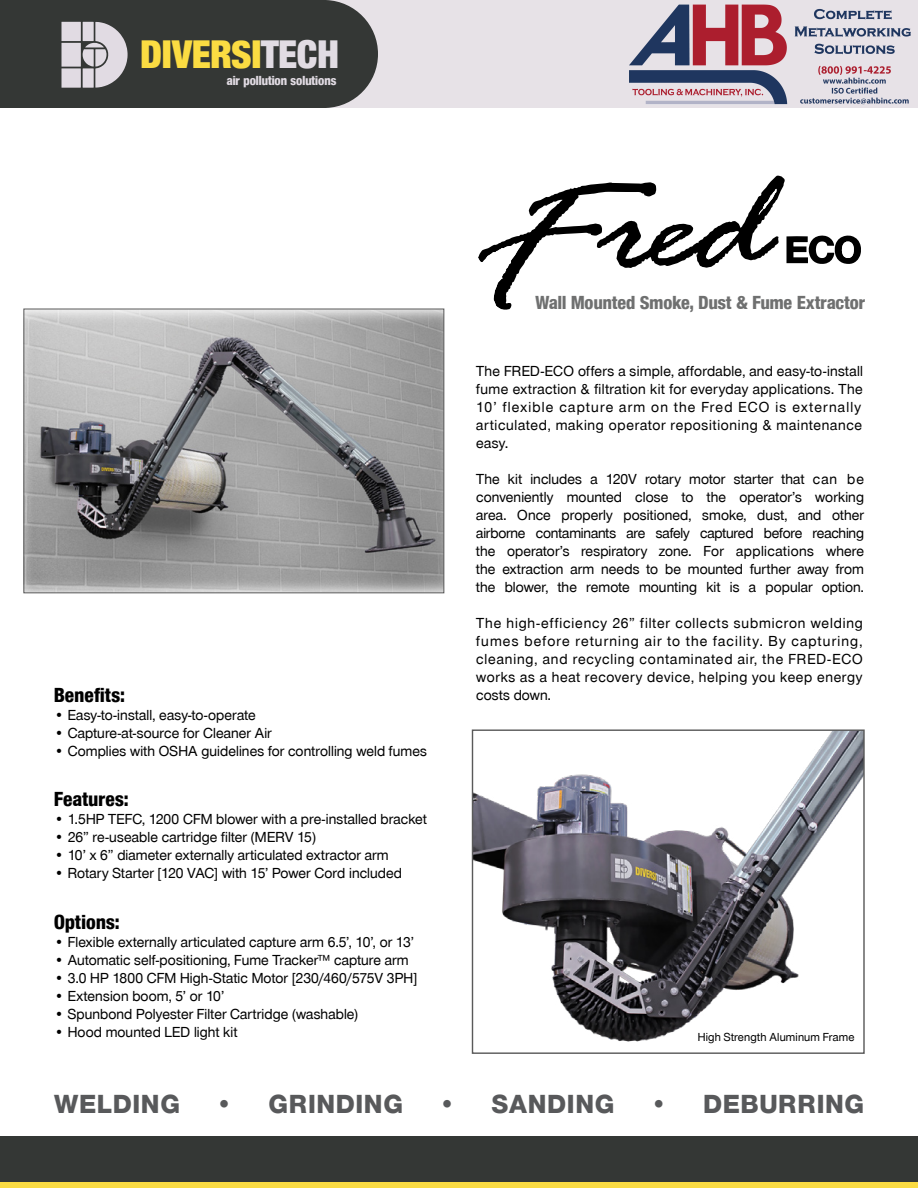
<style>
.page{position:relative;width:918px;height:1188px;background:#fff}
.page>*{position:absolute;margin:0;border:0;box-sizing:border-box;transform-origin:0 0}
.t1{font:41.1px "Nimbus San Nov D Blac Cond";color:#fbdc42}
.t2{font:27px "Nimbus San Nov D Heav";letter-spacing:.045em;color:#58595b}
.t3{font:21px "Nimbus San Nov D Heav Cond";letter-spacing:.015em;color:#000}
.t4{font:19.5px "Nimbus San Nov D Heav Cond";letter-spacing:.005em;color:#6f7070}
.t5{font:500 15px/18px "Nimbus San Nov D";letter-spacing:.01em;color:#000;text-align:justify}
.t6{font:13.5px "Nimbus San Nov D Heav Cond";color:#e1dbe3}
.t7{font:500 12px "Nimbus San Nov D";letter-spacing:.015em;color:#000}
.s1{color:#e1dce3}
</style>
<div class="page">
<div style="left:117px;top:0;width:801px;height:108px;background:#e7e2e7"></div>
<div style="left:0;top:1136px;width:918px;height:52px;background:#fadb43"></div>
<div style="left:0;top:1136px;width:918px;height:46px;background:#343735"></div>
<svg style="left:0;top:0;width:378px;height:108px;background:#474948"></svg>
<img style="left:26px;top:311px;width:416px;height:280px">
<div style="left:24px;top:309px;width:420px;height:284px;border:1px solid #5a5a5a"></div>
<img style="left:474px;top:731px;width:389px;height:311px">
<div style="left:472px;top:729px;width:393px;height:325px;border:1px solid #5a5a5a"></div>
<svg style="left:478px;top:176px;width:383px;height:134px"></svg>
<img style="left:629px;top:4px;width:282px;height:101px">
<h1 class="t1" style="left:140px;top:30px;width:200px">DIVERSI<span class="s1">TECH</span></h1>
<p class="t6" style="left:227px;top:73px;width:111px">air pollution solutions</p>
<h3 class="t4" style="left:536px;top:290px;width:331px">Wall Mounted Smoke, Dust &amp; Fume Extractor</h3>
<p class="t5" style="left:476px;top:362px;width:388px">The FRED-ECO offers a simple, affordable, and easy-to-install fume extraction &amp; filtration kit for everyday applications. The 10’ flexible capture arm on the Fred ECO is externally articulated, making operator repositioning &amp; maintenance easy.</p>
<p class="t5" style="left:476px;top:470px;width:389px">The kit includes a 120V rotary motor starter that can be conveniently mounted close to the operator’s working area. Once properly positioned, smoke, dust, and other airborne contaminants are safely captured before reaching the operator’s respiratory zone. For applications where the extraction arm needs to be mounted further away from the blower, the remote mounting kit is a popular option.</p>
<p class="t5" style="left:476px;top:614px;width:388px">The high-efficiency 26” filter collects submicron welding fumes before returning air to the facility. By capturing, cleaning, and recycling contaminated air, the FRED-ECO works as a heat recovery device, helping you keep energy</p>
<h3 class="t3" style="left:54px;top:682px;width:72px">Benefits:</h3>
<p class="t5" style="left:476px;top:686px;width:76px">costs down.</p>
<p class="t5" style="left:54px;top:706px;width:203px">• Easy-to-install, easy-to-operate</p>
<p class="t5" style="left:54px;top:724px;width:219px">• Capture-at-source for Cleaner Air</p>
<p class="t5" style="left:54px;top:742px;width:375px">• Complies with OSHA guidelines for controlling weld fumes</p>
<h3 class="t3" style="left:54px;top:786px;width:76px">Features:</h3>
<p class="t5" style="left:54px;top:810px;width:374px">• 1.5HP TEFC, 1200 CFM blower with a pre-installed bracket</p>
<p class="t5" style="left:54px;top:828px;width:263px">• 26” re-useable cartridge filter (MERV 15)</p>
<p class="t5" style="left:54px;top:846px;width:336px">• 10’ x 6” diameter externally articulated extractor arm</p>
<p class="t5" style="left:54px;top:864px;width:350px">• Rotary Starter [120 VAC] with 15’ Power Cord included</p>
<h3 class="t3" style="left:54px;top:909px;width:67px">Options:</h3>
<p class="t5" style="left:54px;top:933px;width:362px">• Flexible externally articulated capture arm 6.5’, 10’, or 13’</p>
<p class="t5" style="left:54px;top:951px;width:356px">• Automatic self-positioning, Fume Tracker™ capture arm</p>
<p class="t5" style="left:54px;top:969px;width:365px">• 3.0 HP 1800 CFM High-Static Motor [230/460/575V 3PH]</p>
<p class="t5" style="left:54px;top:987px;width:172px">• Extension boom, 5’ or 10’</p>
<p class="t5" style="left:54px;top:1005px;width:306px">• Spunbond Polyester Filter Cartridge (washable)</p>
<p class="t5" style="left:54px;top:1023px;width:185px">• Hood mounted LED light kit</p>
<p class="t7" style="left:698px;top:1030px;width:158px">High Strength Aluminum Frame</p>
<h2 class="t2" style="left:54px;top:1089px;width:127px">WELDING</h2>
<h2 class="t2" style="left:215px;top:1089px;width:189px">• GRINDING</h2>
<h2 class="t2" style="left:438px;top:1089px;width:177px">• SANDING</h2>
<h2 class="t2" style="left:650px;top:1089px;width:216px">• DEBURRING</h2>
</div>
